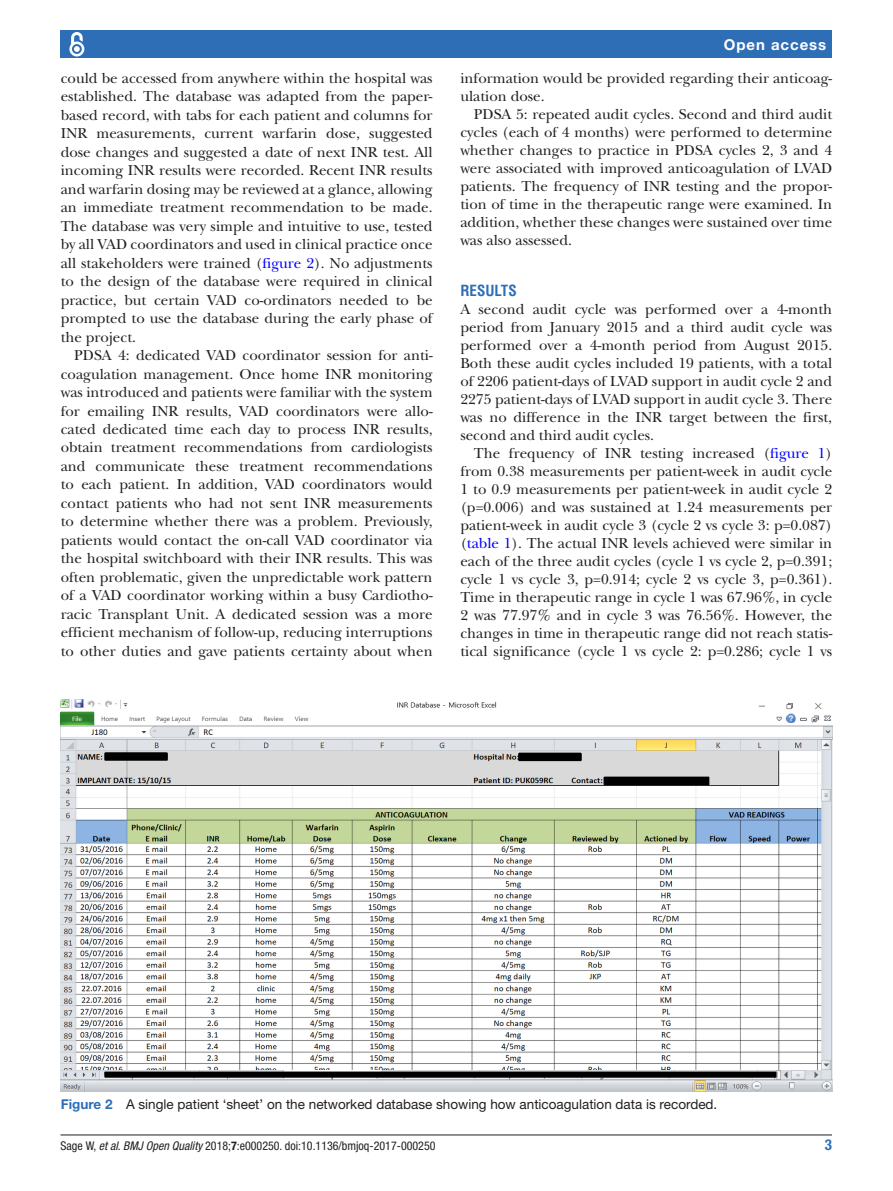
<style>
.page{position:relative;width:893px;height:1191px;background:#fff}
.page>*{position:absolute;margin:0;border:0;box-sizing:border-box;transform-origin:0 0}
.t1{font:15px/18.5px "New Baskerville";color:#231f20;text-align:justify}
.t2{font:700 15px "Helvetica Neue LT Std";letter-spacing:.065em;color:#fff}
.t3{font:700 condensed 15px "Helvetica LT Std";color:#2e6eb7}
.t4{font:700 condensed 15px "Helvetica Neue LT Std";color:#2e6eb7}
.t5{font:13.5px "Helvetica Neue LT Std";color:#231f20}
.t6{font:condensed 12px "Helvetica Neue LT Std";color:#231f20}
.s1{color:#00f}
.s2{font-weight:700;color:#2e6eb7}
.s3{font-style:italic}
.s4{font-weight:700}
</style>
<div class="page">
<hr style="left:61px;top:1134px;width:771px;height:1px;background:#231f20">
<div style="left:61px;top:31px;width:771px;height:27px;background:#2e6eb7"></div>
<svg style="left:69px;top:32px;width:16px;height:25px"></svg>
<img style="left:61px;top:699px;width:771px;height:392px">
<p class="t1" style="left:61px;top:69px;width:373px">could be accessed from anywhere within the hospital was established. The database was adapted from the paper&shy;based record, with tabs for each patient and columns for INR measurements, current warfarin dose, suggested dose changes and suggested a date of next INR test. All incoming INR results were recorded. Recent INR results and warfarin dosing may be reviewed at a glance, allowing an immediate treatment recommendation to be made.<br>The database was very simple and intuitive to use, tested by all VAD coordinators and used in clinical practice once all stakeholders were trained (<span class="s1">figure 2</span>). No adjustments to the design of the database were required in clinical practice, but certain VAD co-ordinators needed to be prompted to use the database during the early phase of the project.</p>
<p class="t1" style="left:61px;top:346px;width:373px;text-indent:14px">PDSA 4: dedicated VAD coordinator session for anti&shy;coagulation management. Once home INR monitoring was introduced and patients were familiar with the system for emailing INR results, VAD coordinators were allo&shy;cated dedicated time each day to process INR results, obtain treatment recommendations from cardiologists and communicate these treatment recommendations to each patient. In addition, VAD coordinators would contact patients who had not sent INR measurements to determine whether there was a problem. Previously, patients would contact the on-call VAD coordinator via the hospital switchboard with their INR results. This was often problematic, given the unpredictable work pattern of a VAD coordinator working within a busy Cardiotho&shy;racic Transplant Unit. A dedicated session was a more efficient mechanism of follow-up, reducing interruptions to other duties and gave patients certainty about when</p>
<p class="t2" style="left:724px;top:35px;width:104px">Open access</p>
<p class="t1" style="left:460px;top:69px;width:373px;line-height:18px">information would be provided regarding their anticoag&shy;ulation dose.</p>
<p class="t1" style="left:460px;top:105px;width:373px;line-height:18px;text-indent:13px">PDSA 5: repeated audit cycles. Second and third audit cycles (each of 4 months) were performed to determine whether changes to practice in PDSA cycles 2, 3 and 4 were associated with improved anticoagulation of LVAD patients. The frequency of INR testing and the propor&shy;tion of time in the therapeutic range were examined. In addition, whether these changes were sustained over time was also assessed.</p>
<p class="t3" style="left:460px;top:281px;width:58px">RESULTS</p>
<p class="t1" style="left:460px;top:300px;width:373px;line-height:18px">A second audit cycle was performed over a 4-month period from January 2015 and a third audit cycle was performed over a 4-month period from August 2015.<br>Both these audit cycles included 19 patients, with a total of 2206 patient-days of LVAD support in audit cycle 2 and 2275 patient-days of LVAD support in audit cycle 3. There was no difference in the INR target between the first, second and third audit cycles.</p>
<p class="t1" style="left:460px;top:444px;width:373px;line-height:18px;text-indent:13px">The frequency of INR testing increased (<span class="s1">figure 1</span>) from 0.38 measurements per patient-week in audit cycle 1 to 0.9 measurements per patient-week in audit cycle 2 (p=0.006) and was sustained at 1.24 measurements per patient-week in audit cycle 3 (cycle 2 vs cycle 3: p=0.087) (<span class="s1">table 1</span>). The actual INR levels achieved were similar in each of the three audit cycles (cycle 1 vs cycle 2, p=0.391; cycle 1 vs cycle 3, p=0.914; cycle 2 vs cycle 3, p=0.361).<br>Time in therapeutic range in cycle 1 was 67.96%, in cycle 2 was 77.97% and in cycle 3 was 76.56%. However, the changes in time in therapeutic range did not reach statis&shy;tical significance (cycle 1 vs cycle 2: p=0.286; cycle 1 vs</p>
<p class="t5" style="left:61px;top:1096px;width:658px"><span class="s2">Figure 2</span> A single patient ‘sheet’ on the networked database showing how anticoagulation data is recorded.</p>
<p class="t6" style="left:61px;top:1138px;width:377px">Sage W, <span class="s3">et al</span>. <span class="s3">BMJ Open Quality</span> 2018;<span class="s4">7</span>:e000250. doi:10.1136/bmjoq-2017-000250</p>
<p class="t4" style="left:825px;top:1135px;width:9px">3</p>
</div>
